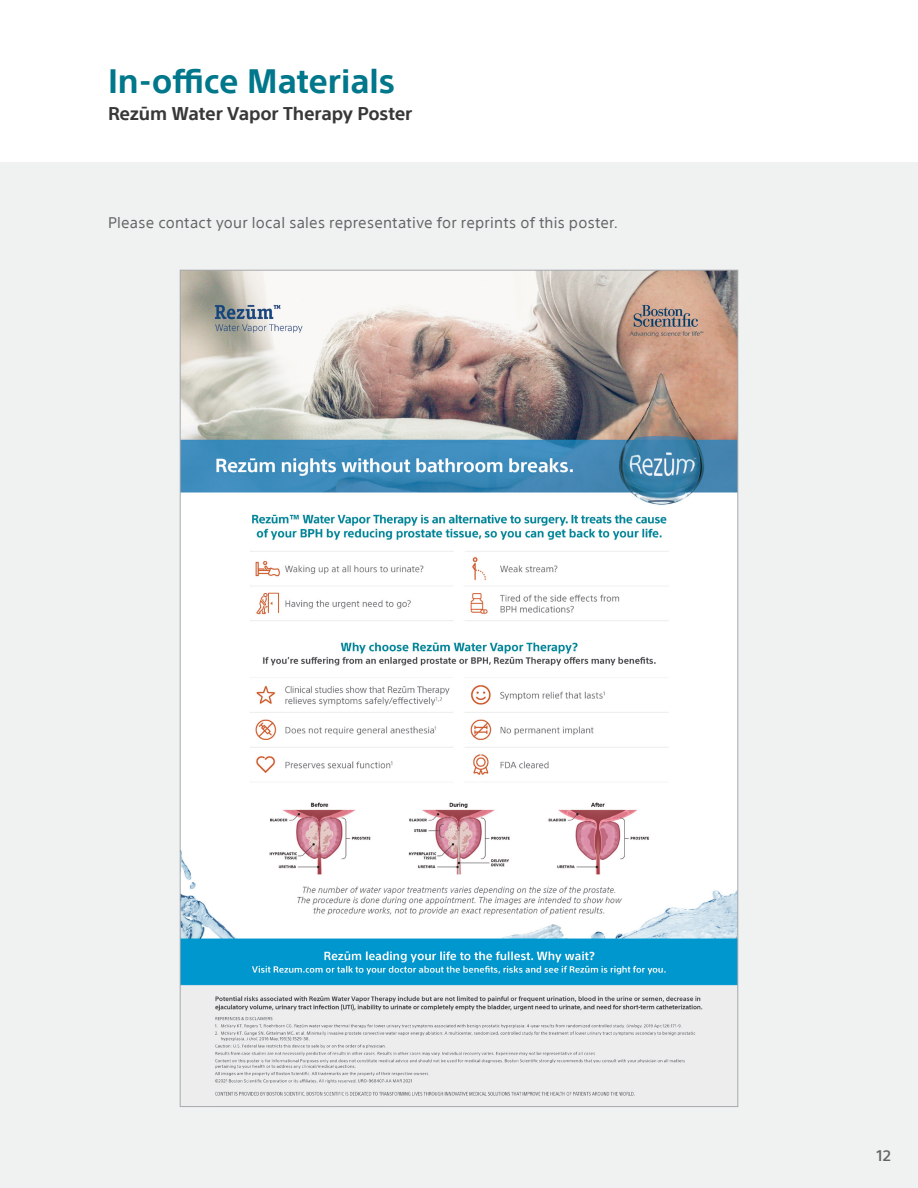
<style>
.page{position:relative;width:918px;height:1188px;background:#fff}
.page>*{position:absolute;margin:0;border:0;box-sizing:border-box;transform-origin:0 0}
.t1{font:700 33px "SST";color:#00778b}
.t2{font:700 18px "SST";letter-spacing:-.01em;color:#383838}
.t3{font:15px "SST";letter-spacing:.015em;color:#636466}
.t4{font:500 15px "SST";color:#636466}
</style>
<div class="page">
<div style="left:0;top:162px;width:918px;height:1026px;background:#f0f1f1"></div>
<img style="left:182px;top:272px;width:554px;height:824px">
<h1 class="t1" style="left:108px;top:62px;width:289px">In-office Materials</h1>
<p class="t2" style="left:108px;top:103px;width:306px">Rezūm Water Vapor Therapy Poster</p>
<p class="t3" style="left:108px;top:213px;width:512px">Please contact your local sales representative for reprints of this poster.</p>
<p class="t4" style="left:877px;top:1147px;width:16px">12</p>
</div>
